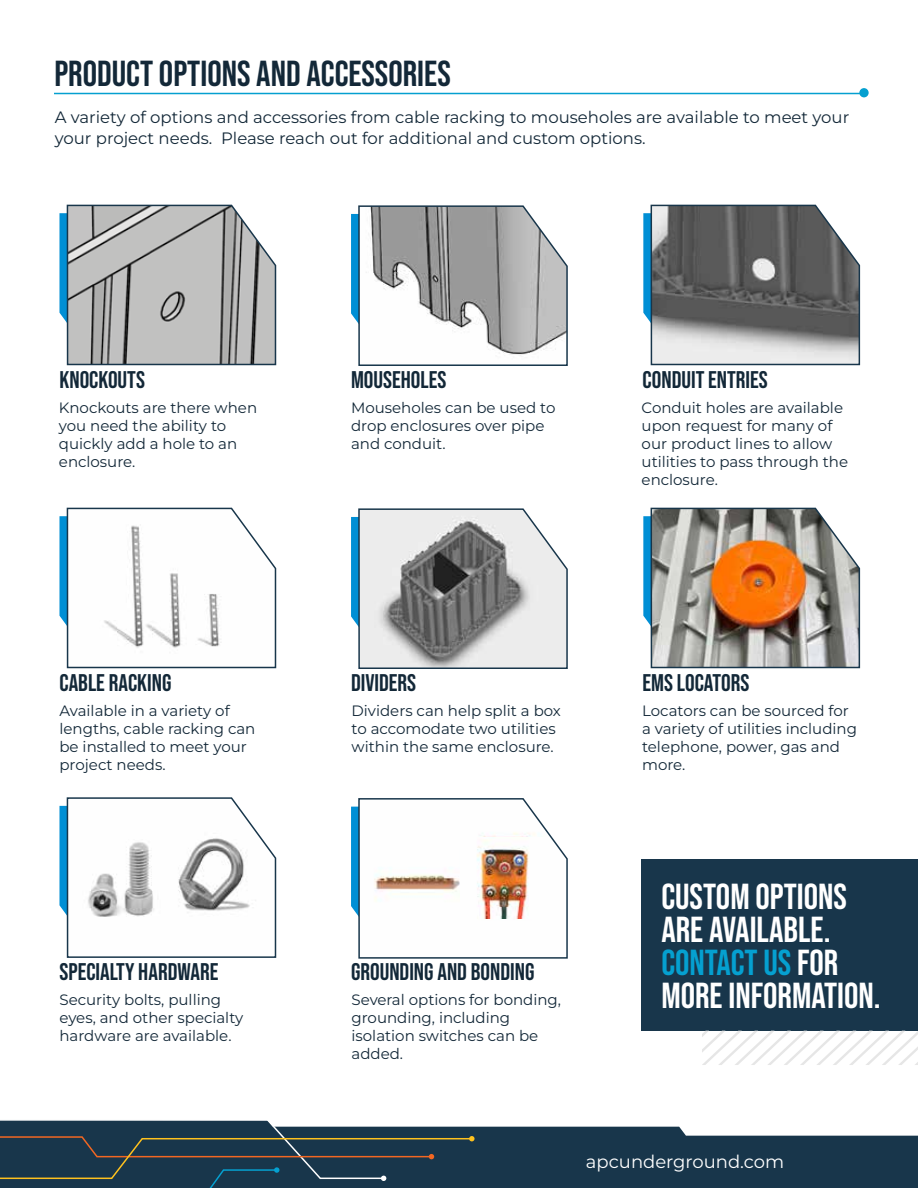
<style>
.page{position:relative;width:918px;height:1188px;background:#fff}
.page>*{position:absolute;margin:0;border:0;box-sizing:border-box;transform-origin:0 0}
.t1{font:36px/33px "Bebas Neue";color:#fff}
.t2{font:36px "Bebas Neue";color:#132838}
.t3{font:24px "Bebas Neue";color:#132838}
.t4{font:18px "Montserrat";color:#fff}
.t5{font:16.5px/21px "Montserrat";color:#132838}
.t6{font:15px/18px "Montserrat";color:#132838}
.s1{color:#05a0d0}
</style>
<div class="page">
<svg style="left:475px;top:1126px;width:443px;height:62px;background:#2c475a"></svg>
<svg style="left:0;top:1120px;width:475px;height:68px;background:#2e4553"></svg>
<hr style="left:54px;top:93px;width:810px;height:1px;background:#05a0d0">
<div style="left:859px;top:88px;width:10px;height:9px;background:#05a0d0;border-radius:50%"></div>
<svg style="left:59px;top:204px;width:218px;height:162px;background:#acb0b2"></svg>
<svg style="left:351px;top:205px;width:217px;height:161px"></svg>
<svg style="left:643px;top:204px;width:218px;height:162px;background:#7d8183"></svg>
<svg style="left:59px;top:507px;width:218px;height:162px"></svg>
<svg style="left:351px;top:508px;width:217px;height:161px;background:#b2b6b9"></svg>
<img style="left:643px;top:507px;width:218px;height:162px">
<svg style="left:59px;top:797px;width:218px;height:161px"></svg>
<svg style="left:351px;top:798px;width:217px;height:161px"></svg>
<div style="left:642px;top:859px;width:276px;height:172px;background:#18364b"></div>
<svg style="left:702px;top:1031px;width:216px;height:34px"></svg>
<img style="left:460px;top:838px;width:90px;height:81px">
<h1 class="t2" style="left:54px;top:54px;width:398px">PRODUCT OPTIONS AND ACCESSORIES</h1>
<p class="t5" style="left:55px;top:106px;width:796px">A variety of options and accessories from cable racking to mouseholes are available to meet your your project needs. Please reach out for additional and custom options.</p>
<h2 class="t3" style="left:59px;top:366px;width:87px">KNOCKOUTS</h2>
<h2 class="t3" style="left:351px;top:366px;width:97px">MOUSEHOLES</h2>
<h2 class="t3" style="left:643px;top:366px;width:127px">CONDUIT ENTRIES</h2>
<p class="t6" style="left:59px;top:398px;width:200px">Knockouts are there when you need the ability to quickly add a hole to an enclosure.</p>
<p class="t6" style="left:351px;top:398px;width:206px">Mouseholes can be used to drop enclosures over pipe and conduit.</p>
<p class="t6" style="left:642px;top:398px;width:208px">Conduit holes are available upon request for many of our product lines to allow utilities to pass through the enclosure.</p>
<h2 class="t3" style="left:59px;top:669px;width:113px">CABLE RACKING</h2>
<h2 class="t3" style="left:351px;top:669px;width:67px">DIVIDERS</h2>
<h2 class="t3" style="left:643px;top:669px;width:108px">EMS LOCATORS</h2>
<p class="t6" style="left:59px;top:701px;width:197px">Available in a variety of lengths, cable racking can be installed to meet your project needs.</p>
<p class="t6" style="left:352px;top:701px;width:211px">Dividers can help split a box to accomodate two utilities within the same enclosure.</p>
<p class="t6" style="left:642px;top:701px;width:216px">Locators can be sourced for a variety of utilities including telephone, power, gas and more.</p>
<h2 class="t3" style="left:59px;top:958px;width:160px">SPECIALTY HARDWARE</h2>
<h2 class="t3" style="left:351px;top:958px;width:185px">GROUNDING AND BONDING</h2>
<p class="t6" style="left:59px;top:990px;width:185px">Security bolts, pulling eyes, and other specialty hardware are available.</p>
<p class="t6" style="left:352px;top:990px;width:211px">Several options for bonding, grounding, including isolation switches can be added.</p>
<h1 class="t1" style="left:661px;top:879px;width:221px">CUSTOM OPTIONS<br>ARE AVAILABLE.<br><span class="s1">CONTACT US</span> FOR<br>MORE INFORMATION.</h1>
<p class="t4" style="left:586px;top:1149px;width:200px">apcunderground.com</p>
</div>
